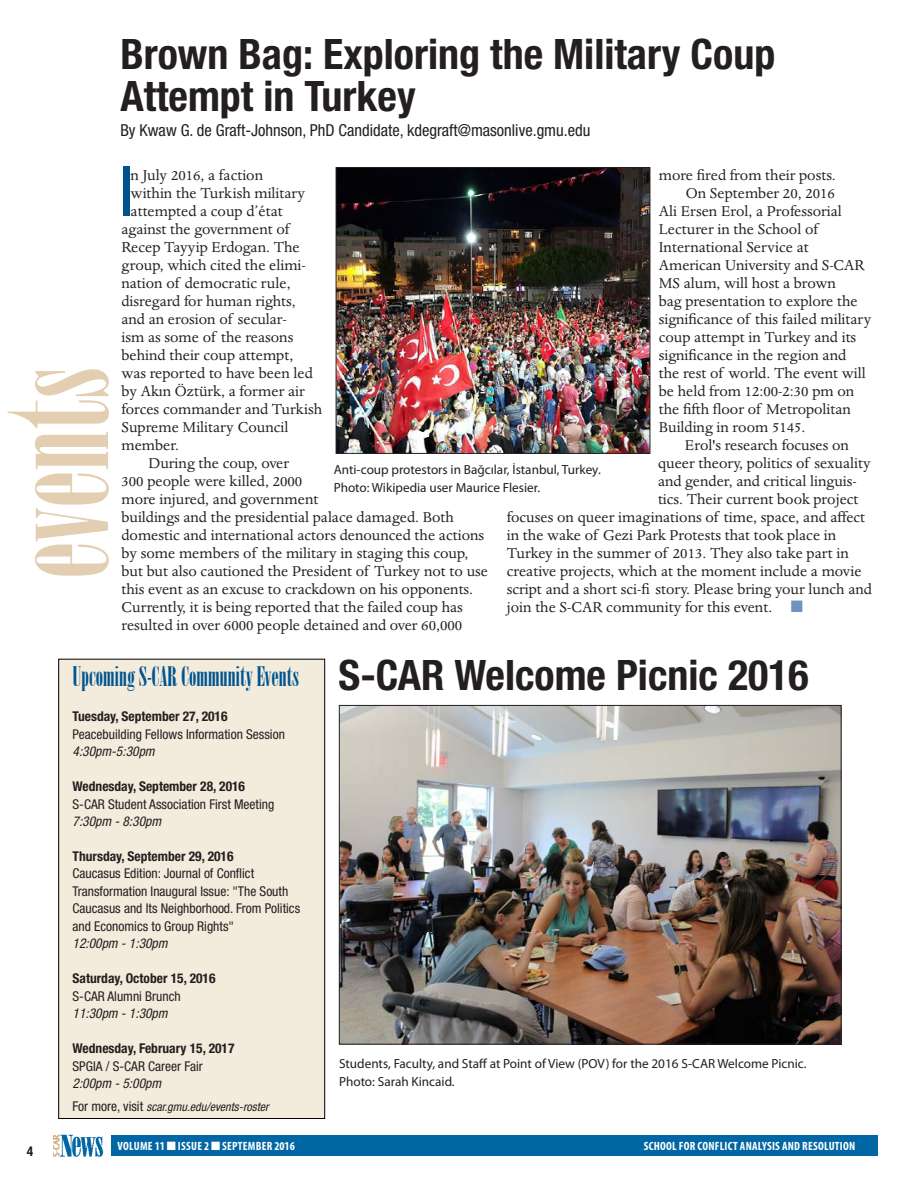
<style>
.page{position:relative;width:918px;height:1188px;background:#fff}
.page>*{position:absolute;margin:0;border:0;box-sizing:border-box;transform-origin:0 0}
.Section_head{font:138px "Onyx";color:#e3ceb1}
.Body_Drop_Cap{font:61.8px "Gill Sans Std Bold Extra Cond";color:#00548e;scale:.95 1}
.Headline_2{font:700 condensed 42px/42px "Helvetica Neue LT Std";color:#231f20}
.t1{font:27px "Onyx";color:#00548e}
.Body_Drop_Cap-2{font:16.5px/18px "Dante MT Std";color:#231f20}
.Headline_2-2{font:condensed 16.5px "Helvetica Neue LT Std";color:#231f20}
.t2{font:condensed 13.5px/17.4px "Helvetica Neue LT Std";color:#231f20}
.t3{font:700 condensed 13.5px "Helvetica Neue LT Std";color:#231f20}
.t4{font:italic condensed 13.5px "Helvetica Neue LT Std";color:#231f20}
.t5{font:13.2px/18px "Myriad Pro";color:#231f20}
.Folio{font:700 condensed 12px "Myriad Pro";letter-spacing:.02em;color:#fff}
.t6{font:italic condensed 12px "Helvetica Neue LT Std";color:#231f20}
.s1{color:#6d93be}
.s2{font-style:italic}
.s3{font-style:normal;font-size:13.5px}
</style>
<div class="page">
<img style="left:54px;top:1134px;width:50px;height:23px">
<div style="left:111px;top:1135px;width:767px;height:21px;background:#0066a4"></div>
<div style="left:59px;top:659px;width:266px;height:460px;background:#f3ebdc"></div>
<div style="left:58px;top:659px;width:267px;height:460px;border:1px solid #000"></div>
<img style="left:338px;top:169px;width:310px;height:283px">
<div style="left:336px;top:167px;width:314px;height:287px;border:1px solid #231f20"></div>
<img style="left:341px;top:707px;width:498px;height:335px">
<p class="Section_head" style="left:-21px;top:577px;width:212px;rotate:-90deg">events</p>
<p class="Headline_2" style="left:120px;top:32px;width:656px">Brown Bag: Exploring the Military Coup<br>Attempt in Turkey</p>
<p class="Headline_2-2" style="left:120px;top:121px;width:472px">By Kwaw G. de Graft-Johnson, PhD Candidate, kdegraft@masonlive.gmu.edu</p>
<p class="Body_Drop_Cap" style="left:122px;top:154px;width:11px">I</p>
<p class="Body_Drop_Cap-2" style="left:131px;top:166px;width:134px">n July 2016, a faction</p>
<p class="Body_Drop_Cap-2" style="left:659px;top:166px;width:179px">more fired from their posts.</p>
<p class="Body_Drop_Cap-2" style="left:659px;top:184px;width:214px;text-indent:27px">On September 20, 2016<br>Ali Ersen Erol, a Professorial<br>Lecturer in the School of<br>International Service at<br>American University and S-CAR<br>MS alum, will host a brown<br>bag presentation to explore the significance of this failed military coup attempt in Turkey and its significance in the region and<br>the rest of world. The event will be held from 12:00-2:30 pm on the fifth floor of Metropolitan<br>Building in room 5145.</p>
<p class="Body_Drop_Cap-2" style="left:685px;top:436px;width:165px">Erol's research focuses on</p>
<p class="Body_Drop_Cap-2" style="left:658px;top:454px;width:214px">queer theory, politics of sexuality</p>
<p class="Body_Drop_Cap-2" style="left:658px;top:472px;width:200px">and gender, and critical linguis-</p>
<p class="Body_Drop_Cap-2" style="left:658px;top:490px;width:202px">tics. Their current book project</p>
<p class="Body_Drop_Cap-2" style="left:507px;top:508px;width:360px">focuses on queer imaginations of time, space, and affect</p>
<p class="Body_Drop_Cap-2" style="left:507px;top:526px;width:331px">in the wake of Gezi Park Protests that took place in</p>
<p class="Body_Drop_Cap-2" style="left:507px;top:544px;width:343px">Turkey in the summer of 2013. They also take part in</p>
<p class="Body_Drop_Cap-2" style="left:507px;top:562px;width:356px">creative projects, which at the moment include a movie</p>
<p class="Body_Drop_Cap-2" style="left:507px;top:580px;width:367px">script and a short sci-fi story. Please bring your lunch and</p>
<p class="Body_Drop_Cap-2" style="left:507px;top:598px;width:298px">join the S-CAR community for this event. <span class="s1">■</span></p>
<p class="Body_Drop_Cap-2" style="left:131px;top:184px;width:176px">within the Turkish military</p>
<p class="Body_Drop_Cap-2" style="left:131px;top:202px;width:154px">attempted a coup d’état</p>
<p class="Body_Drop_Cap-2" style="left:122px;top:220px;width:169px">against the government of</p>
<p class="Body_Drop_Cap-2" style="left:122px;top:238px;width:180px">Recep Tayyip Erdogan. The</p>
<p class="Body_Drop_Cap-2" style="left:122px;top:256px;width:186px">group, which cited the elimi-</p>
<p class="Body_Drop_Cap-2" style="left:122px;top:274px;width:171px">nation of democratic rule,</p>
<p class="Body_Drop_Cap-2" style="left:122px;top:292px;width:176px">disregard for human rights,</p>
<p class="Body_Drop_Cap-2" style="left:122px;top:310px;width:167px">and an erosion of secular-</p>
<p class="Body_Drop_Cap-2" style="left:122px;top:328px;width:173px">ism as some of the reasons</p>
<p class="Body_Drop_Cap-2" style="left:122px;top:346px;width:173px">behind their coup attempt,</p>
<p class="Body_Drop_Cap-2" style="left:122px;top:364px;width:193px">was reported to have been led</p>
<p class="Body_Drop_Cap-2" style="left:122px;top:382px;width:185px">by Akın Öztürk, a former air</p>
<p class="Body_Drop_Cap-2" style="left:122px;top:400px;width:202px">forces commander and Turkish</p>
<p class="Body_Drop_Cap-2" style="left:122px;top:418px;width:168px">Supreme Military Council</p>
<p class="Body_Drop_Cap-2" style="left:122px;top:436px;width:59px">member.</p>
<p class="Body_Drop_Cap-2" style="left:122px;top:454px;width:368px;text-indent:27px">During the coup, over<br>300 people were killed, 2000<br>more injured, and government<br>buildings and the presidential palace damaged. Both domestic and international actors denounced the actions by some members of the military in staging this coup, but but also cautioned the President of Turkey not to use this event as an excuse to crackdown on his opponents.<br>Currently, it is being reported that the failed coup has resulted in over 6000 people detained and over 60,000</p>
<p class="t5" style="left:334px;top:460px;width:269px">Anti-coup protestors in Bağcılar, İstanbul, Turkey.<br>Photo: Wikipedia user Maurice Flesier.</p>
<p class="t3" style="left:27px;top:1143px;width:8px">4</p>
<p class="t1" style="left:73px;top:661px;width:228px">Upcoming S-CAR Community Events</p>
<p class="t3" style="left:73px;top:708px;width:157px">Tuesday, September 27, 2016</p>
<p class="t2" style="left:73px;top:725px;width:214px">Peacebuilding Fellows Information Session</p>
<p class="t4" style="left:73px;top:744px;width:84px">4:30pm-5:30pm</p>
<p class="t3" style="left:73px;top:778px;width:174px">Wednesday, September 28, 2016</p>
<p class="t2" style="left:73px;top:795px;width:203px">S-CAR Student Association First Meeting</p>
<p class="t4" style="left:73px;top:813px;width:90px">7:30pm - 8:30pm</p>
<p class="t3" style="left:73px;top:848px;width:163px">Thursday, September 29, 2016</p>
<p class="t2" style="left:73px;top:865px;width:229px">Caucasus Edition: Journal of Conflict Transformation Inaugural Issue: "The South Caucasus and Its Neighborhood. From Politics and Economics to Group Rights"</p>
<p class="t4" style="left:73px;top:936px;width:97px">12:00pm - 1:30pm</p>
<p class="t3" style="left:73px;top:970px;width:145px">Saturday, October 15, 2016</p>
<p class="t2" style="left:73px;top:987px;width:110px">S-CAR Alumni Brunch<br><span class="s2">11:30pm - 1:30pm</span></p>
<p class="t3" style="left:73px;top:1040px;width:164px">Wednesday, February 15, 2017</p>
<p class="t2" style="left:73px;top:1057px;width:132px">SPGIA / S-CAR Career Fair<br><span class="s2">2:00pm - 5:00pm</span></p>
<p class="t6" style="left:73px;top:1100px;width:198px"><span class="s3">For more, visit</span> scar.gmu.edu/events-roster</p>
<p class="Headline_2" style="left:339px;top:653px;width:472px">S-CAR Welcome Picnic 2016</p>
<p class="t5" style="left:339px;top:1054px;width:469px">Students, Faculty, and Staff at Point of View (POV) for the 2016 S-CAR Welcome Picnic.<br>Photo: Sarah Kincaid.</p>
<p class="Folio" style="left:118px;top:1138px;width:179px">VOLUME 11 ■ ISSUE 2 ■ SEPTEMBER 2016</p>
<p class="Folio" style="left:644px;top:1138px;width:213px">SCHOOL FOR CONFLICT ANALYSIS AND RESOLUTION</p>
</div>
